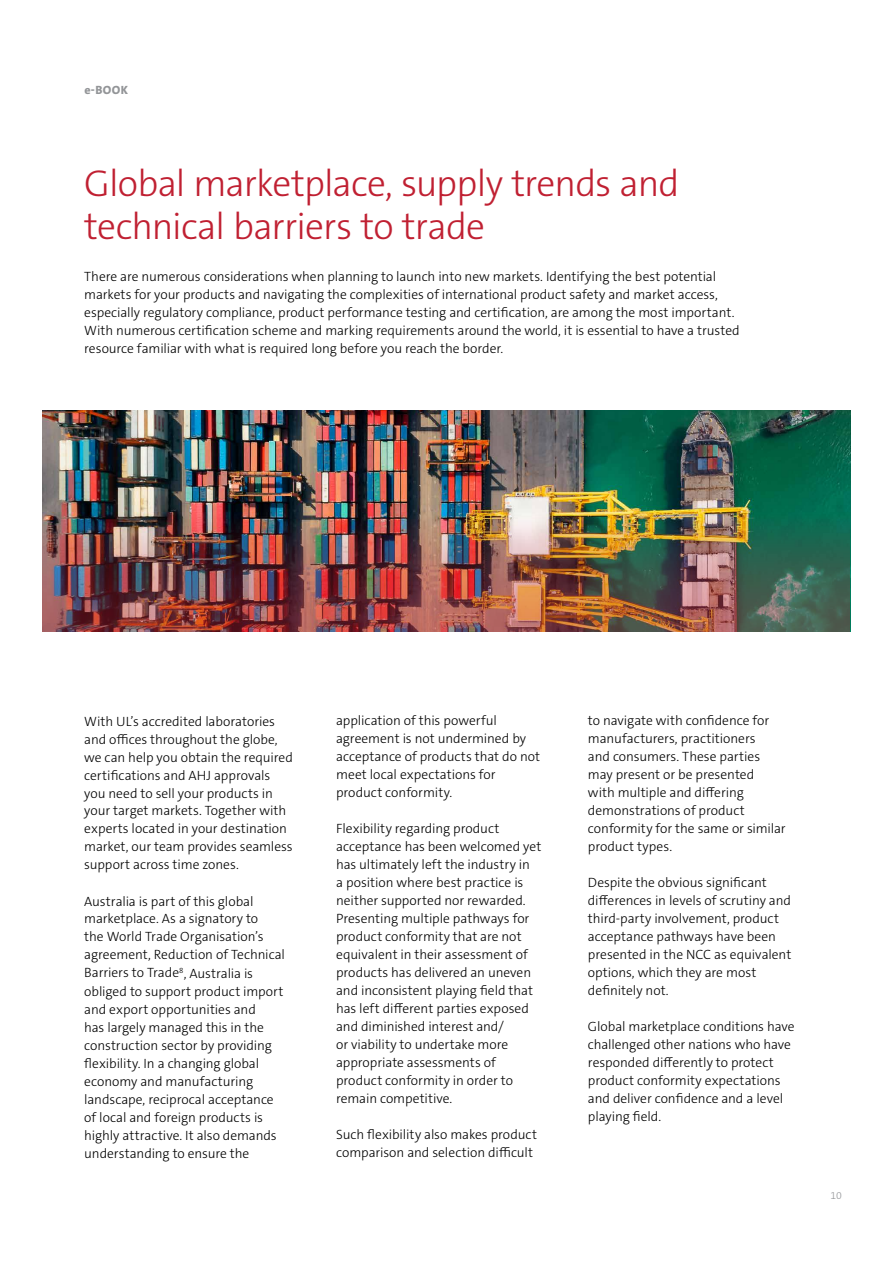
<style>
.page{position:relative;width:893px;height:1263px;background:#fff}
.page>*{position:absolute;margin:0;border:0;box-sizing:border-box;transform-origin:0 0}
.t1{font:300 37.5px/43.5px "The Sans C5";letter-spacing:-.025em;color:#c02032}
.t2{font:300 13.5px/18px "The Sans C5";letter-spacing:-.005em;color:#000}
.t3{font:800 12px "The Sans C5";color:#939598}
.t4{font:300 10.5px "The Sans C5";color:#939598}
</style>
<div class="page">
<img style="left:43px;top:410px;width:807px;height:104px">
<img style="left:43px;top:514px;width:807px;height:117px">
<p class="t3" style="left:84px;top:82px;width:45px">e-BOOK</p>
<h1 class="t1" style="left:84px;top:162px;width:597px">Global marketplace, supply trends and technical barriers to trade</h1>
<p class="t2" style="left:84px;top:268px;width:657px">There are numerous considerations when planning to launch into new markets. Identifying the best potential markets for your products and navigating the complexities of international product safety and market access, especially regulatory compliance, product performance testing and certification, are among the most important.<br>With numerous certification scheme and marking requirements around the world, it is essential to have a trusted resource familiar with what is required long before you reach the border.</p>
<p class="t2" style="left:84px;top:712px;width:210px">With UL’s accredited laboratories and offices throughout the globe, we can help you obtain the required certifications and AHJ approvals you need to sell your products in your target markets. Together with experts located in your destination market, our team provides seamless support across time zones.</p>
<p class="t2" style="left:84px;top:892px;width:202px">Australia is part of this global marketplace. As a signatory to<br>the World Trade Organisation’s agreement, Reduction of Technical<br>Barriers to Trade<sup>8</sup>, Australia is obliged to support product import and export opportunities and<br>has largely managed this in the construction sector by providing flexibility. In a changing global economy and manufacturing landscape, reciprocal acceptance of local and foreign products is highly attractive. It also demands understanding to ensure the</p>
<p class="t2" style="left:336px;top:712px;width:205px">application of this powerful agreement is not undermined by acceptance of products that do not meet local expectations for product conformity.</p>
<p class="t2" style="left:336px;top:820px;width:207px">Flexibility regarding product acceptance has been welcomed yet has ultimately left the industry in<br>a position where best practice is neither supported nor rewarded.<br>Presenting multiple pathways for product conformity that are not equivalent in their assessment of products has delivered an uneven and inconsistent playing field that has left different parties exposed and diminished interest and/<br>or viability to undertake more appropriate assessments of product conformity in order to remain competitive.</p>
<p class="t2" style="left:336px;top:1126px;width:202px">Such flexibility also makes product comparison and selection difficult</p>
<p class="t2" style="left:588px;top:712px;width:199px">to navigate with confidence for manufacturers, practitioners<br>and consumers. These parties may present or be presented<br>with multiple and differing demonstrations of product conformity for the same or similar product types.</p>
<p class="t2" style="left:588px;top:874px;width:205px">Despite the obvious significant differences in levels of scrutiny and third-party involvement, product acceptance pathways have been presented in the NCC as equivalent options, which they are most definitely not.</p>
<p class="t2" style="left:588px;top:1018px;width:208px">Global marketplace conditions have challenged other nations who have responded differently to protect product conformity expectations and deliver confidence and a level playing field.</p>
<p class="t4" style="left:830px;top:1189px;width:13px">10</p>
</div>
